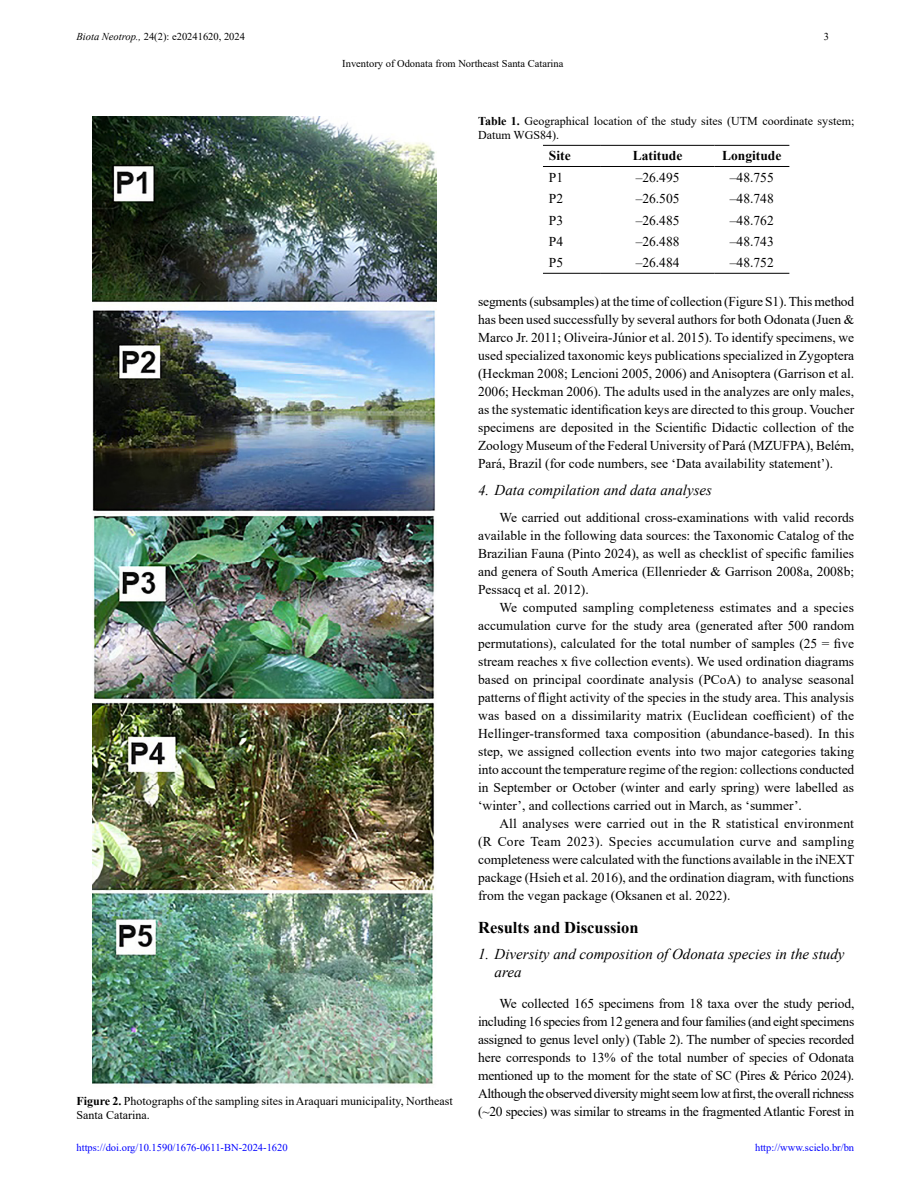
<style>
.page{position:relative;width:918px;height:1188px;background:#fff}
.page>*{position:absolute;margin:0;border:0;box-sizing:border-box;transform-origin:0 0}
.t1{font:700 16.5px "Times New Roman";color:#000}
.t2{font:italic 15px/18px "Times New Roman";color:#000}
.corpo{font:13.5px/18px "Times New Roman";color:#000;text-align:justify}
.Texto_Tabela{font:13.5px "Times New Roman";color:#000}
.Título_Tabela{font:700 13.5px "Times New Roman";color:#000}
.legenda{font:12px/14.4px "Times New Roman";color:#000}
.t3{font:10.5px "Times New Roman";color:#000}
.t4{font:10.5px "Times New Roman";color:#00f}
.s1{font-style:italic}
.s2{font-weight:700}
</style>
<div class="page">
<hr style="left:543px;top:145px;width:58px;height:1px;background:#000">
<hr style="left:601px;top:145px;width:113px;height:1px;background:#000">
<hr style="left:714px;top:145px;width:75px;height:1px;background:#000">
<hr style="left:543px;top:166px;width:58px;height:1px;background:#000">
<hr style="left:601px;top:166px;width:113px;height:1px;background:#000">
<hr style="left:714px;top:166px;width:75px;height:1px;background:#000">
<hr style="left:543px;top:273px;width:58px;height:1px;background:#000">
<hr style="left:601px;top:273px;width:113px;height:1px;background:#000">
<hr style="left:714px;top:273px;width:75px;height:1px;background:#000">
<img style="left:93px;top:116px;width:343px;height:970px">
<p class="t3" style="left:77px;top:29px;width:170px"><span class="s1">Biota Neotrop.,</span> 24(2): e20241620, 2024</p>
<p class="t3" style="left:342px;top:56px;width:223px">Inventory of Odonata from Northeast Santa Catarina</p>
<p class="t3" style="left:824px;top:29px;width:7px">3</p>
<p class="legenda" style="left:478px;top:113px;width:378px"><span class="s2">Table 1.</span> Geographical location of the study sites (UTM coordinate system;<br>Datum WGS84).</p>
<p class="Título_Tabela" style="left:549px;top:146px;width:23px">Site</p>
<p class="Título_Tabela" style="left:633px;top:146px;width:51px">Latitude</p>
<p class="Título_Tabela" style="left:722px;top:146px;width:61px">Longitude</p>
<p class="Texto_Tabela" style="left:549px;top:168px;width:16px">P1</p>
<p class="Texto_Tabela" style="left:636px;top:168px;width:45px">–26.495</p>
<p class="Texto_Tabela" style="left:730px;top:168px;width:45px">–48.755</p>
<p class="Texto_Tabela" style="left:549px;top:189px;width:16px">P2</p>
<p class="Texto_Tabela" style="left:636px;top:189px;width:45px">–26.505</p>
<p class="Texto_Tabela" style="left:730px;top:189px;width:45px">–48.748</p>
<p class="Texto_Tabela" style="left:549px;top:211px;width:16px">P3</p>
<p class="Texto_Tabela" style="left:636px;top:211px;width:45px">–26.485</p>
<p class="Texto_Tabela" style="left:730px;top:211px;width:45px">–48.762</p>
<p class="Texto_Tabela" style="left:549px;top:232px;width:16px">P4</p>
<p class="Texto_Tabela" style="left:636px;top:232px;width:45px">–26.488</p>
<p class="Texto_Tabela" style="left:730px;top:232px;width:45px">–48.743</p>
<p class="Texto_Tabela" style="left:549px;top:253px;width:16px">P5</p>
<p class="Texto_Tabela" style="left:636px;top:253px;width:45px">–26.484</p>
<p class="Texto_Tabela" style="left:730px;top:253px;width:45px">–48.752</p>
<p class="legenda" style="left:77px;top:1093px;width:378px"><span class="s2">Figure 2.</span> Photographs of the sampling sites in Araquari municipality, Northeast<br>Santa Catarina.</p>
<p class="corpo" style="left:478px;top:292px;width:378px">segments (subsamples) at the time of collection (Figure S1). This method has been used successfully by several authors for both Odonata (Juen &amp; Marco Jr. 2011; Oliveira-Júnior et al. 2015). To identify specimens, we used specialized taxonomic keys publications specialized in Zygoptera (Heckman 2008; Lencioni 2005, 2006) and Anisoptera (Garrison et al.<br>2006; Heckman 2006). The adults used in the analyzes are only males, as the systematic identification keys are directed to this group. Voucher specimens are deposited in the Scientific Didactic collection of the Zoology Museum of the Federal University of Pará (MZUFPA), Belém, Pará, Brazil (for code numbers, see ‘Data availability statement’).</p>
<p class="t2" style="left:478px;top:480px;width:236px">4. Data compilation and data analyses</p>
<p class="corpo" style="left:478px;top:508px;width:378px;text-indent:21px">We carried out additional cross-examinations with valid records available in the following data sources: the Taxonomic Catalog of the Brazilian Fauna (Pinto 2024), as well as checklist of specific families and genera of South America (Ellenrieder &amp; Garrison 2008a, 2008b; Pessacq et al. 2012).</p>
<p class="corpo" style="left:478px;top:598px;width:378px;text-indent:21px">We computed sampling completeness estimates and a species accumulation curve for the study area (generated after 500 random permutations), calculated for the total number of samples (25 = five stream reaches x five collection events). We used ordination diagrams based on principal coordinate analysis (PCoA) to analyse seasonal patterns of flight activity of the species in the study area. This analysis was based on a dissimilarity matrix (Euclidean coefficient) of the Hellinger-transformed taxa composition (abundance-based). In this step, we assigned collection events into two major categories taking into account the temperature regime of the region: collections conducted in September or October (winter and early spring) were labelled as ‘winter’, and collections carried out in March, as ‘summer’.</p>
<p class="corpo" style="left:478px;top:814px;width:378px;text-indent:21px">All analyses were carried out in the R statistical environment (R Core Team 2023). Species accumulation curve and sampling completeness were calculated with the functions available in the iNEXT package (Hsieh et al. 2016), and the ordination diagram, with functions from the vegan package (Oksanen et al. 2022).</p>
<p class="t1" style="left:478px;top:915px;width:162px">Results and Discussion</p>
<p class="t2" style="left:495px;top:945px;width:351px;text-indent:-16px">1. Diversity and composition of Odonata species in the study area</p>
<p class="corpo" style="left:478px;top:994px;width:378px;text-indent:21px">We collected 165 specimens from 18 taxa over the study period, including 16 species from 12 genera and four families (and eight specimens assigned to genus level only) (Table 2). The number of species recorded here corresponds to 13% of the total number of species of Odonata mentioned up to the moment for the state of SC (Pires &amp; Périco 2024).<br>Although the observed diversity might seem low at first, the overall richness (~20 species) was similar to streams in the fragmented Atlantic Forest in</p>
<p class="t4" style="left:77px;top:1140px;width:213px">https://doi.org/10.1590/1676-0611-BN-2024-1620</p>
<p class="t4" style="left:755px;top:1140px;width:101px">http://www.scielo.br/bn</p>
</div>
